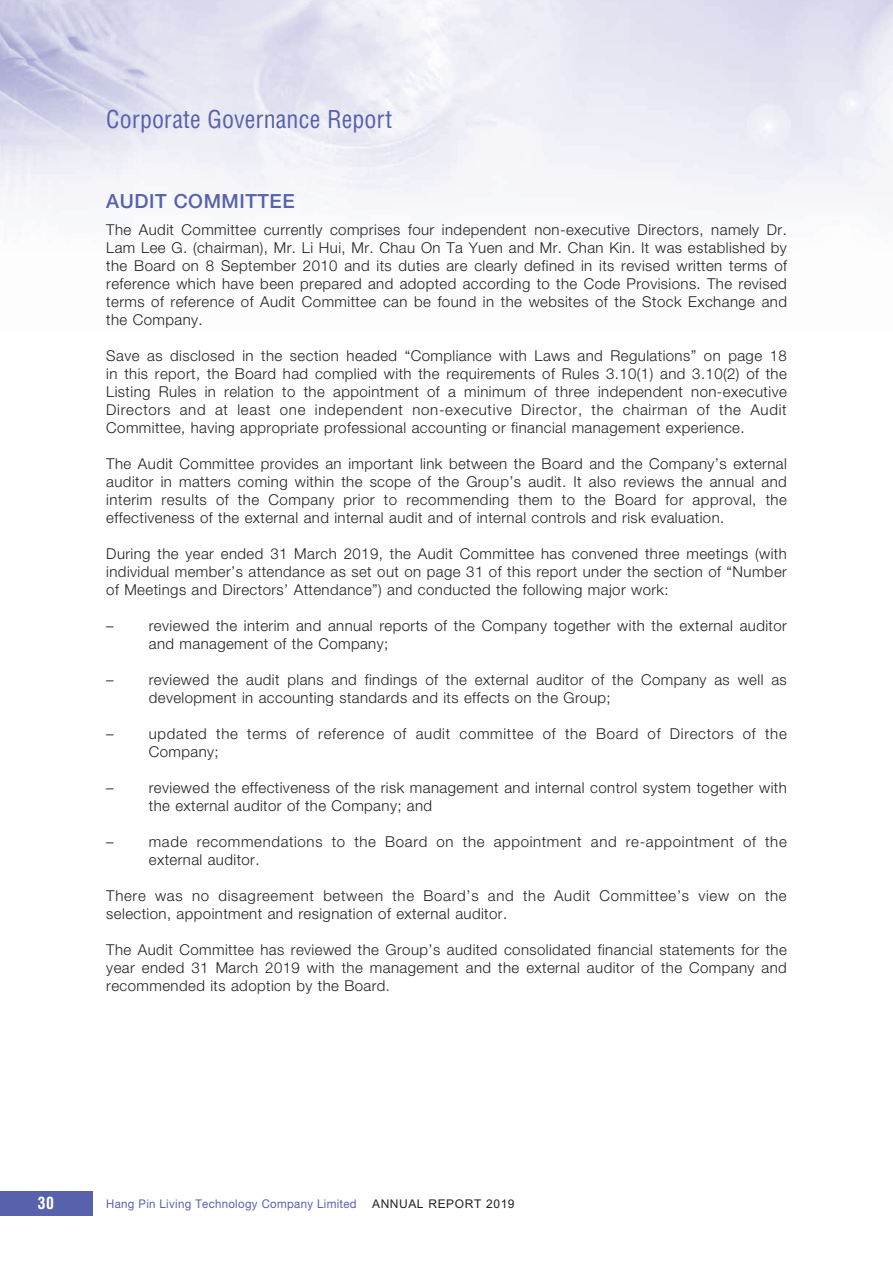
<style>
.page{position:relative;width:893px;height:1263px;background:#fff}
.page>*{position:absolute;margin:0;border:0;box-sizing:border-box;transform-origin:0 0}
.t1{font:condensed 24px "Helvetica LT Std";letter-spacing:.005em;color:#5761ac}
.t2{font:500 19.5px "Helvetica Neue LT Std";letter-spacing:.03em;color:#5761ac}
.t3{font:700 condensed 16.5px "Helvetica LT Std";color:#fff;scale:.95 1}
.t4{font:300 15px/18px "Helvetica Neue LT Std";letter-spacing:.03em;color:#231f20}
.t5{font:12px "Helvetica Neue LT Std";letter-spacing:.03em;color:#5761ac;scale:.95 1}
.t6{font:700 12px "M Hei HK";letter-spacing:.05em;color:#231f20}
</style>
<div class="page">
<div style="left:0;top:1191px;width:92px;height:25px;background:#5761ac"></div>
<h1 class="t1" style="left:106px;top:105px;width:287px">Corporate Governance Report</h1>
<h2 class="t2" style="left:106px;top:189px;width:190px">AUDIT COMMITTEE</h2>
<p class="t4" style="left:106px;top:220px;width:682px;text-align:justify">The Audit Committee currently comprises four independent non-executive Directors, namely Dr.<br>Lam Lee G. (chairman), Mr. Li Hui, Mr. Chau On Ta Yuen and Mr. Chan Kin. It was established by the Board on 8 September 2010 and its duties are clearly defined in its revised written terms of reference which have been prepared and adopted according to the Code Provisions. The revised terms of reference of Audit Committee can be found in the websites of the Stock Exchange and the Company.</p>
<p class="t4" style="left:106px;top:346px;width:682px;text-align:justify">Save as disclosed in the section headed “Compliance with Laws and Regulations” on page 18 in this report, the Board had complied with the requirements of Rules 3.10(1) and 3.10(2) of the Listing Rules in relation to the appointment of a minimum of three independent non-executive Directors and at least one independent non-executive Director, the chairman of the Audit Committee, having appropriate professional accounting or financial management experience.</p>
<p class="t4" style="left:106px;top:454px;width:682px;text-align:justify">The Audit Committee provides an important link between the Board and the Company’s external auditor in matters coming within the scope of the Group’s audit. It also reviews the annual and interim results of the Company prior to recommending them to the Board for approval, the effectiveness of the external and internal audit and of internal controls and risk evaluation.</p>
<p class="t4" style="left:106px;top:544px;width:682px;text-align:justify">During the year ended 31 March 2019, the Audit Committee has convened three meetings (with individual member’s attendance as set out on page 31 of this report under the section of “Number of Meetings and Directors’ Attendance”) and conducted the following major work:</p>
<p class="t4" style="left:149px;top:616px;width:640px;text-indent:-43px">– reviewed the interim and annual reports of the Company together with the external auditor and management of the Company;</p>
<p class="t4" style="left:149px;top:670px;width:639px;text-indent:-43px">– reviewed the audit plans and findings of the external auditor of the Company as well as development in accounting standards and its effects on the Group;</p>
<p class="t4" style="left:149px;top:724px;width:639px;text-indent:-43px">– updated the terms of reference of audit committee of the Board of Directors of the<br>Company;</p>
<p class="t4" style="left:149px;top:778px;width:639px;text-indent:-43px">– reviewed the effectiveness of the risk management and internal control system together with the external auditor of the Company; and</p>
<p class="t4" style="left:149px;top:832px;width:639px;text-indent:-43px">– made recommendations to the Board on the appointment and re-appointment of the external auditor.</p>
<p class="t4" style="left:106px;top:886px;width:682px">There was no disagreement between the Board’s and the Audit Committee’s view on the selection, appointment and resignation of external auditor.</p>
<p class="t4" style="left:106px;top:940px;width:682px;text-align:justify">The Audit Committee has reviewed the Group’s audited consolidated financial statements for the year ended 31 March 2019 with the management and the external auditor of the Company and recommended its adoption by the Board.</p>
<p class="t3" style="left:38px;top:1193px;width:18px">30</p>
<p class="t5" style="left:106px;top:1197px;width:265px">Hang Pin Living Technology Company Limited</p>
<p class="t6" style="left:372px;top:1195px;width:144px">ANNUAL REPORT 2019</p>
</div>
